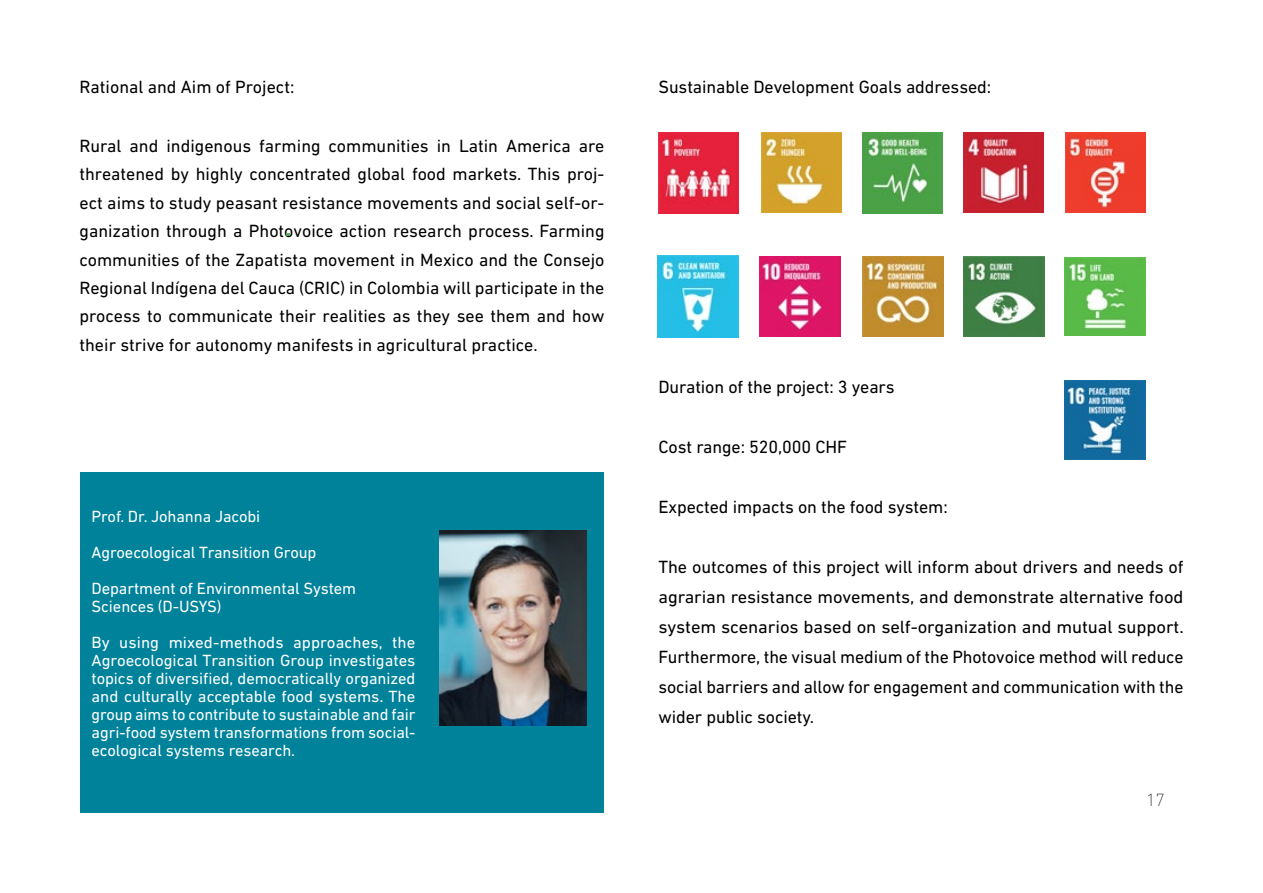
<style>
.page{position:relative;width:1263px;height:893px;background:#fff}
.page>*{position:absolute;margin:0;border:0;box-sizing:border-box;transform-origin:0 0}
.t1{font:18px/28.5px "DIN Next W1 G";letter-spacing:-.005em;color:#000;text-align:justify}
.t2{font:200 18px "DIN Next W1 G";color:#000}
.t3{font:16.5px/18px "DIN Next W1 G";letter-spacing:-.005em;color:#fff}
</style>
<div class="page">
<img style="left:963px;top:133px;width:80px;height:80px">
<div style="left:80px;top:472px;width:524px;height:341px;background:#00829b"></div>
<img style="left:862px;top:256px;width:81px;height:81px">
<img style="left:439px;top:530px;width:147px;height:196px">
<img style="left:862px;top:132px;width:80px;height:82px">
<img style="left:761px;top:133px;width:80px;height:80px">
<img style="left:658px;top:132px;width:80px;height:81px">
<img style="left:1065px;top:133px;width:80px;height:80px">
<img style="left:760px;top:257px;width:80px;height:79px">
<img style="left:964px;top:257px;width:80px;height:79px">
<img style="left:1065px;top:257px;width:80px;height:78px">
<img style="left:1065px;top:381px;width:80px;height:78px">
<img style="left:658px;top:256px;width:80px;height:81px">
<p class="t1" style="left:80px;top:72px;width:216px">Rational and Aim of Project:</p>
<p class="t1" style="left:80px;top:131px;width:526px">Rural and indigenous farming communities in Latin America are threatened by highly concentrated global food markets. This proj&shy;ect aims to study peasant resistance movements and social self-or&shy;ganization through a Photovoice action research process. Farming communities of the Zapatista movement in Mexico and the Consejo Regional Indígena del Cauca (CRIC) in Colombia will participate in the process to communicate their realities as they see them and how their strive for autonomy manifests in agricultural practice.</p>
<p class="t3" style="left:92px;top:498px;width:266px;line-height:36px">Prof. Dr. Johanna Jacobi<br>Agroecological Transition Group<br>Department of Environmental System</p>
<p class="t3" style="left:92px;top:588px;width:325px;line-height:36px">Sciences (D-USYS)<br>By using mixed-methods approaches, the</p>
<p class="t3" style="left:92px;top:651px;width:325px;text-align:justify">Agroecological Transition Group investigates topics of diversified, democratically organized and culturally acceptable food systems. The group aims to contribute to sustainable and fair agri-food system transformations from social&shy;ecological systems research.</p>
<p class="t1" style="left:658px;top:72px;width:334px">Sustainable Development Goals addressed:</p>
<p class="t1" style="left:658px;top:372px;width:238px">Duration of the project: 3 years</p>
<p class="t1" style="left:658px;top:432px;width:190px">Cost range: 520,000 CHF</p>
<p class="t1" style="left:658px;top:492px;width:291px">Expected impacts on the food system:</p>
<p class="t1" style="left:658px;top:552px;width:527px;line-height:30px">The outcomes of this project will inform about drivers and needs of agrarian resistance movements, and demonstrate alternative food system scenarios based on self-organization and mutual support.<br>Furthermore, the visual medium of the Photovoice method will reduce social barriers and allow for engagement and communication with the wider public society.</p>
<p class="t2" style="left:1146px;top:789px;width:20px">17</p>
</div>
